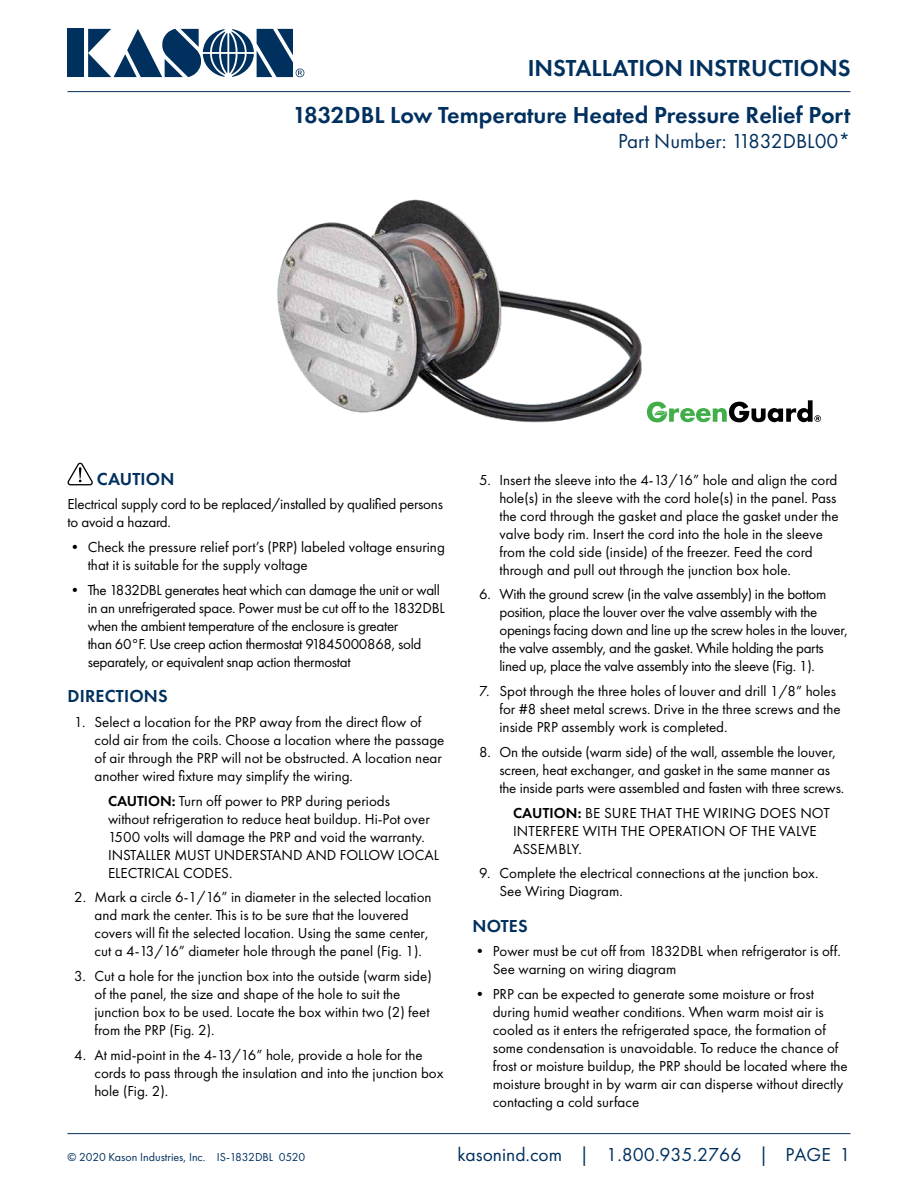
<style>
.page{position:relative;width:918px;height:1188px;background:#fff}
.page>*{position:absolute;margin:0;border:0;box-sizing:border-box;transform-origin:0 0}
.t1{font:600 24px "Futura PT";color:#00305e}
.t2{font:21px "Futura PT";color:#00305e}
.t3{font:19.5px "Futura PT";color:#00305e}
.t4{font:600 18px "Futura PT";letter-spacing:.01em;color:#00305e}
.t5{font:15px/18px "Futura PT";color:#000}
.t6{font:15px/18px "Futura PT";letter-spacing:-.02em;color:#000}
.t7{font:12px "Futura PT";color:#00305e}
.s1{font-weight:600}
</style>
<div class="page">
<hr style="left:68px;top:1133px;width:782px;height:1px;background:#00305e">
<div style="left:68px;top:29px;width:16px;height:48px;background:#00305e"></div>
<svg style="left:88px;top:29px;width:216px;height:48px"></svg>
<hr style="left:68px;top:91px;width:782px;height:1px;background:#00305e">
<svg style="left:68px;top:463px;width:25px;height:22px"></svg>
<svg style="left:654px;top:400px;width:167px;height:22px"></svg>
<img style="left:277px;top:199px;width:377px;height:224px">
<h1 class="t1" style="left:528px;top:53px;width:324px">INSTALLATION INSTRUCTIONS</h1>
<h1 class="t1" style="left:293px;top:100px;width:559px">1832DBL Low Temperature Heated Pressure Relief Port</h1>
<h2 class="t2" style="left:618px;top:129px;width:234px">Part Number: 11832DBL00*</h2>
<p class="t4" style="left:97px;top:467px;width:79px">CAUTION</p>
<p class="t5" style="left:68px;top:495px;width:377px">Electrical supply cord to be replaced/installed by qualified persons to avoid a hazard.</p>
<p class="t5" style="left:88px;top:538px;width:359px;text-indent:-20px">• Check the pressure relief port’s (PRP) labeled voltage ensuring that it is suitable for the supply voltage</p>
<p class="t6" style="left:88px;top:581px;width:358px;text-indent:-20px">• The 1832DBL generates heat which can damage the unit or wall in an unrefrigerated space. Power must be cut off to the 1832DBL when the ambient temperature of the enclosure is greater<br>than 60°F. Use creep action thermostat 91845000868, sold separately, or equivalent snap action thermostat</p>
<p class="t4" style="left:68px;top:685px;width:102px">DIRECTIONS</p>
<p class="t5" style="left:94px;top:713px;width:351px;text-indent:-20px">1. Select a location for the PRP away from the direct flow of cold air from the coils. Choose a location where the passage of air through the PRP will not be obstructed. A location near another wired fixture may simplify the wiring.</p>
<p class="t5" style="left:108px;top:791px;width:333px"><span class="s1">CAUTION:</span> Turn off power to PRP during periods<br>without refrigeration to reduce heat buildup. Hi-Pot over 1500 volts will damage the PRP and void the warranty.<br>INSTALLER MUST UNDERSTAND AND FOLLOW LOCAL ELECTRICAL CODES.</p>
<p class="t5" style="left:94px;top:888px;width:339px;text-indent:-20px">2. Mark a circle 6-1/16” in diameter in the selected location and mark the center. This is to be sure that the louvered covers will fit the selected location. Using the same center, cut a 4-13/16” diameter hole through the panel (Fig. 1).</p>
<p class="t5" style="left:94px;top:967px;width:339px;text-indent:-20px">3. Cut a hole for the junction box into the outside (warm side) of the panel, the size and shape of the hole to suit the junction box to be used. Locate the box within two (2) feet from the PRP (Fig. 2).</p>
<p class="t5" style="left:94px;top:1046px;width:351px;text-indent:-20px">4. At mid-point in the 4-13/16” hole, provide a hole for the cords to pass through the insulation and into the junction box hole (Fig. 2).</p>
<p class="t5" style="left:500px;top:471px;width:341px;text-indent:-20px">5. Insert the sleeve into the 4-13/16” hole and align the cord hole(s) in the sleeve with the cord hole(s) in the panel. Pass the cord through the gasket and place the gasket under the valve body rim. Insert the cord into the hole in the sleeve from the cold side (inside) of the freezer. Feed the cord through and pull out through the junction box hole.</p>
<p class="t6" style="left:500px;top:585px;width:350px;text-indent:-20px">6. With the ground screw (in the valve assembly) in the bottom position, place the louver over the valve assembly with the openings facing down and line up the screw holes in the louver, the valve assembly, and the gasket. While holding the parts lined up, place the valve assembly into the sleeve (Fig. 1).</p>
<p class="t5" style="left:500px;top:682px;width:343px;text-indent:-20px">7. Spot through the three holes of louver and drill 1/8” holes for #8 sheet metal screws. Drive in the three screws and the inside PRP assembly work is completed.</p>
<p class="t5" style="left:500px;top:743px;width:346px;text-indent:-20px">8. On the outside (warm side) of the wall, assemble the louver, screen, heat exchanger, and gasket in the same manner as the inside parts were assembled and fasten with three screws.</p>
<p class="t5" style="left:513px;top:804px;width:318px"><span class="s1">CAUTION:</span> BE SURE THAT THE WIRING DOES NOT<br>INTERFERE WITH THE OPERATION OF THE VALVE<br>ASSEMBLY.</p>
<p class="t5" style="left:500px;top:864px;width:320px;text-indent:-20px">9. Complete the electrical connections at the junction box.<br>See Wiring Diagram.</p>
<p class="t4" style="left:473px;top:914px;width:57px">NOTES</p>
<p class="t5" style="left:493px;top:942px;width:350px;text-indent:-20px">• Power must be cut off from 1832DBL when refrigerator is off.<br>See warning on wiring diagram</p>
<p class="t5" style="left:493px;top:985px;width:356px;text-indent:-20px">• PRP can be expected to generate some moisture or frost during humid weather conditions. When warm moist air is cooled as it enters the refrigerated space, the formation of some condensation is unavoidable. To reduce the chance of frost or moisture buildup, the PRP should be located where the moisture brought in by warm air can disperse without directly contacting a cold surface</p>
<p class="t7" style="left:68px;top:1150px;width:239px">© 2020 Kason Industries, Inc. IS-1832DBL 0520</p>
<h3 class="t3" style="left:457px;top:1143px;width:395px">kasonind.com | 1.800.935.2766 | PAGE 1</h3>
</div>
